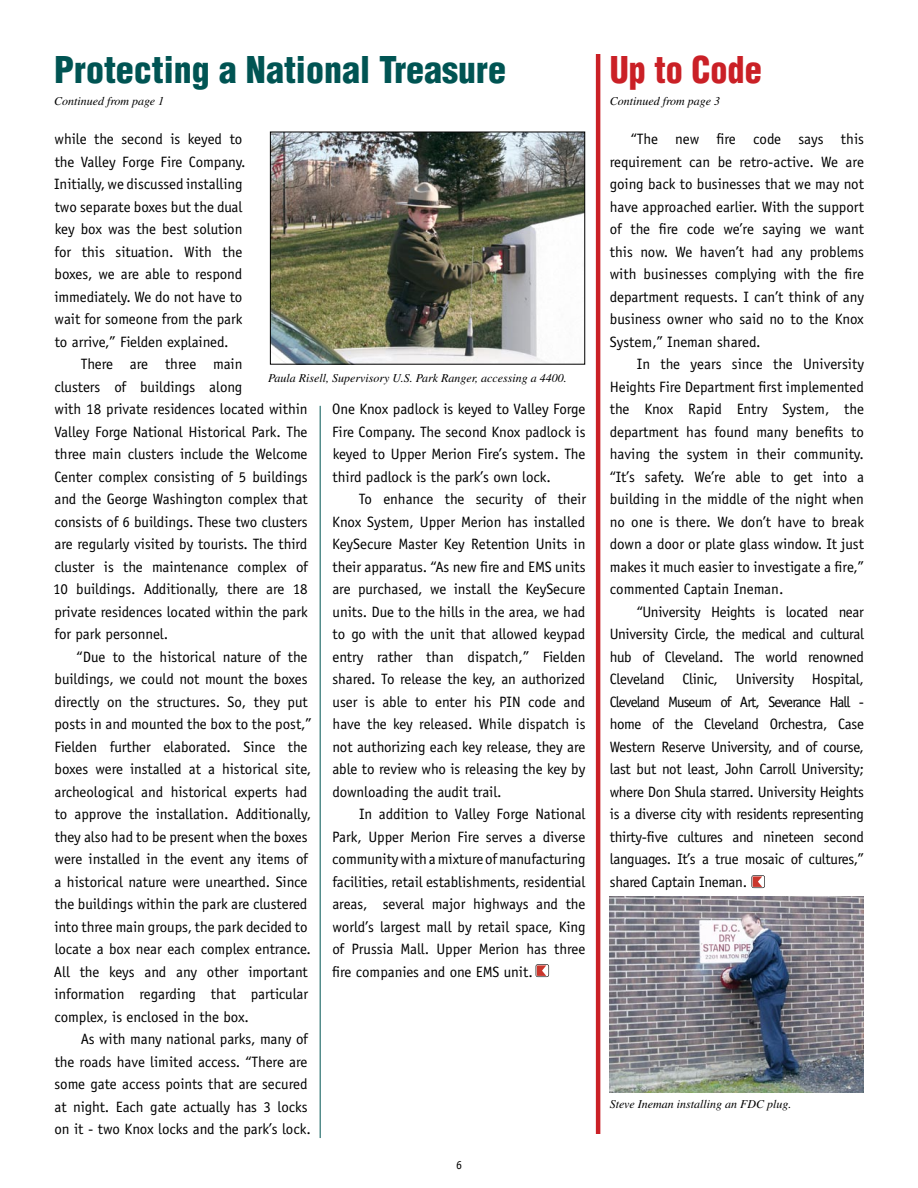
<style>
.page{position:relative;width:918px;height:1188px;background:#fff}
.page>*{position:absolute;margin:0;border:0;box-sizing:border-box;transform-origin:0 0}
.t1{font:900 condensed 36px "Helvetica";color:#005453}
.t2{font:900 condensed 36px "Helvetica";color:#ca2026;scale:.95 1}
.t3{font:15px/22.5px "Officina Sans";letter-spacing:-.005em;color:#000;text-align:justify}
.t4{font:italic 12px "Times";color:#000}
</style>
<div class="page">
<hr style="left:320px;top:406px;width:1px;height:732px;background:#005453">
<hr style="left:596px;top:54px;width:4px;height:1080px;background:#ca2026">
<svg style="left:536px;top:964px;width:13px;height:13px"></svg>
<svg style="left:752px;top:875px;width:13px;height:13px"></svg>
<img style="left:272px;top:134px;width:311px;height:229px">
<div style="left:270px;top:132px;width:315px;height:233px;border:1px solid #000"></div>
<img style="left:610px;top:897px;width:254px;height:195px">
<h1 class="t1" style="left:54px;top:47px;width:454px">Protecting a National Treasure</h1>
<p class="t4" style="left:54px;top:95px;width:112px">Continued from page 1</p>
<p class="t3" style="left:54px;top:128px;width:193px;text-align:left">while the second is keyed to the Valley Forge Fire Company.<br>Initially, we discussed installing two separate boxes but the dual key box was the best solution for this situation. With the boxes, we are able to respond immediately. We do not have to wait for someone from the park to arrive,” Fielden explained.</p>
<p class="t3" style="left:53px;top:353px;width:256px;text-align:left;text-indent:28px">There are three main<br>clusters of buildings along<br>with 18 private residences located within Valley Forge National Historical Park. The three main clusters include the Welcome Center complex consisting of 5 buildings and the George Washington complex that consists of 6 buildings. These two clusters are regularly visited by tourists. The third cluster is the maintenance complex of 10 buildings. Additionally, there are 18 private residences located within the park for park personnel.</p>
<p class="t3" style="left:54px;top:645px;width:259px;text-align:left;text-indent:23px">“Due to the historical nature of the buildings, we could not mount the boxes directly on the structures. So, they put posts in and mounted the box to the post,” Fielden further elaborated. Since the boxes were installed at a historical site, archeological and historical experts had to approve the installation. Additionally, they also had to be present when the boxes were installed in the event any items of a historical nature were unearthed. Since the buildings within the park are clustered into three main groups, the park decided to locate a box near each complex entrance.<br>All the keys and any other important information regarding that particular complex, is enclosed in the box.</p>
<p class="t3" style="left:54px;top:1028px;width:258px;text-align:left;text-indent:26px">As with many national parks, many of the roads have limited access. “There are some gate access points that are secured at night. Each gate actually has 3 locks on it - two Knox locks and the park’s lock.</p>
<p class="t4" style="left:268px;top:372px;width:300px">Paula Risell, Supervisory U.S. Park Ranger, accessing a 4400.</p>
<p class="t3" style="left:332px;top:398px;width:255px">One Knox padlock is keyed to Valley Forge Fire Company. The second Knox padlock is keyed to Upper Merion Fire’s system. The third padlock is the park’s own lock.</p>
<p class="t3" style="left:332px;top:488px;width:255px;text-indent:26px">To enhance the security of their Knox System, Upper Merion has installed KeySecure Master Key Retention Units in their apparatus. “As new fire and EMS units are purchased, we install the KeySecure units. Due to the hills in the area, we had to go with the unit that allowed keypad entry rather than dispatch,” Fielden shared. To release the key, an authorized user is able to enter his PIN code and have the key released. While dispatch is not authorizing each key release, they are able to review who is releasing the key by downloading the audit trail.</p>
<p class="t3" style="left:332px;top:803px;width:255px;text-indent:27px">In addition to Valley Forge National Park, Upper Merion Fire serves a diverse community with a mixture of manufacturing facilities, retail establishments, residential areas, several major highways and the world’s largest mall by retail space, King of Prussia Mall. Upper Merion has three fire companies and one EMS unit.</p>
<h1 class="t2" style="left:610px;top:47px;width:162px">Up to Code</h1>
<p class="t4" style="left:610px;top:95px;width:112px">Continued from page 3</p>
<p class="t3" style="left:610px;top:128px;width:256px;text-indent:21px">“The new fire code says this requirement can be retro-active. We are going back to businesses that we may not have approached earlier. With the support of the fire code we’re saying we want this now. We haven’t had any problems with businesses complying with the fire department requests. I can’t think of any business owner who said no to the Knox System,” Ineman shared.</p>
<p class="t3" style="left:610px;top:353px;width:256px;text-indent:27px">In the years since the University Heights Fire Department first implemented the Knox Rapid Entry System, the department has found many benefits to having the system in their community. “It’s safety. We’re able to get into a building in the middle of the night when no one is there. We don’t have to break down a door or plate glass window. It just makes it much easier to investigate a fire,” commented Captain Ineman.</p>
<p class="t3" style="left:610px;top:600px;width:256px;text-indent:27px">“University Heights is located near University Circle, the medical and cultural hub of Cleveland. The world renowned Cleveland Clinic, University Hospital, Cleveland Museum of Art, Severance Hall - home of the Cleveland Orchestra, Case Western Reserve University, and of course, last but not least, John Carroll University; where Don Shula starred. University Heights is a diverse city with residents representing thirty-five cultures and nineteen second languages. It’s a true mosaic of cultures,” shared Captain Ineman.</p>
<p class="t4" style="left:610px;top:1097px;width:183px">Steve Ineman installing an FDC plug.</p>
</div>
